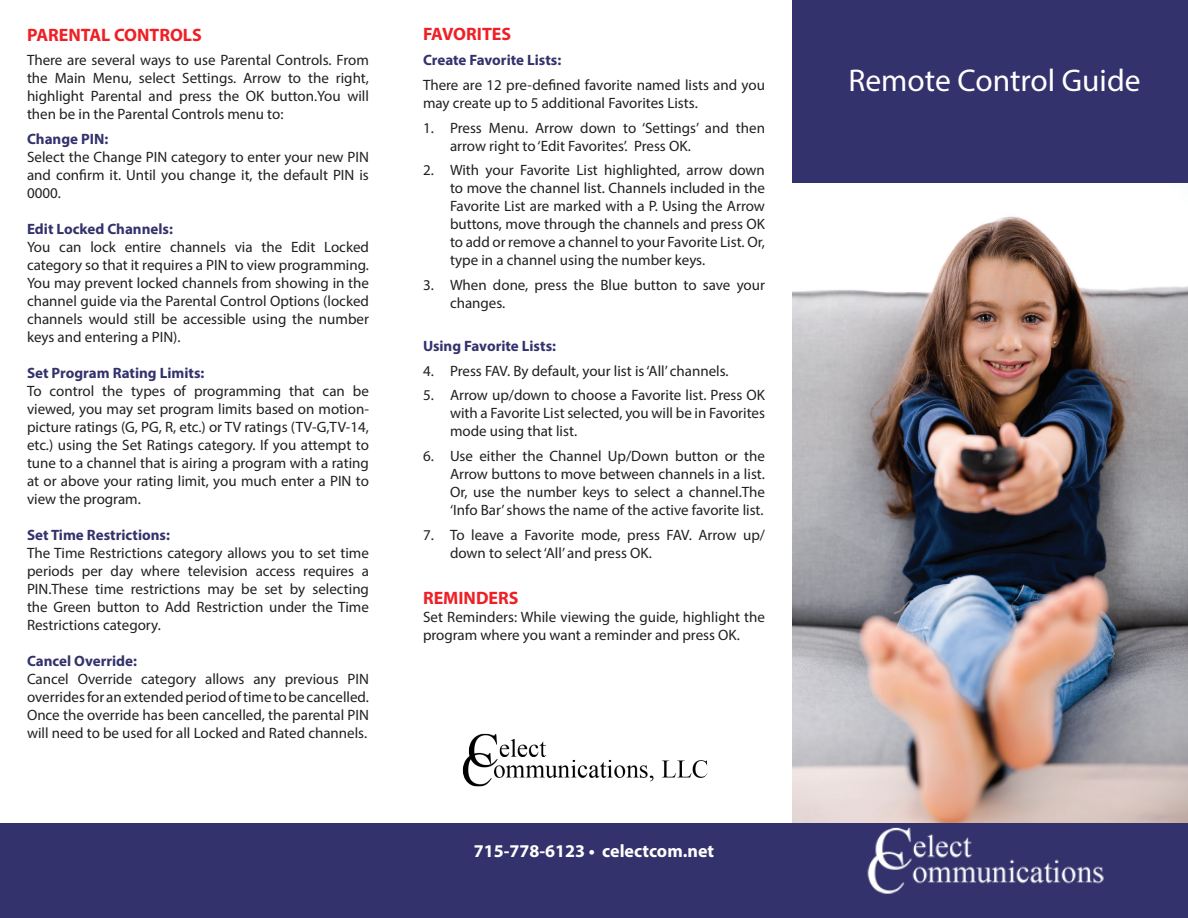
<style>
.page{position:relative;width:1188px;height:918px;background:#fff}
.page>*{position:absolute;margin:0;border:0;box-sizing:border-box;transform-origin:0 0}
.t1{font:31.5px "Myriad Pro";color:#fff}
.t2{font:700 18px "Myriad Pro";color:#ee2026}
.t3{font:700 18px "Myriad Pro";color:#fff}
.t4{font:15px/18px "Myriad Pro";color:#231f20;text-align:justify}
.t5{font:700 15px "Myriad Pro";color:#33326c}
</style>
<div class="page">
<img style="left:792px;top:216px;width:396px;height:608px">
<div style="left:0;top:824px;width:1188px;height:94px;background:#33326c"></div>
<div style="left:792px;top:0;width:396px;height:183px;background:#33326c"></div>
<img style="left:462px;top:733px;width:246px;height:54px">
<img style="left:853px;top:820px;width:271px;height:74px">
<p class="t2" style="left:27px;top:23px;width:176px">PARENTAL CONTROLS</p>
<p class="t4" style="left:27px;top:51px;width:343px">There are several ways to use Parental Controls. From the Main Menu, select Settings. Arrow to the right, highlight Parental and press the OK button.You will then be in the Parental Controls menu to:</p>
<p class="t5" style="left:27px;top:129px;width:83px">Change PIN:</p>
<p class="t4" style="left:27px;top:148px;width:343px">Select the Change PIN category to enter your new PIN and confirm it. Until you change it, the default PIN is 0000.</p>
<p class="t5" style="left:27px;top:219px;width:147px">Edit Locked Channels:</p>
<p class="t4" style="left:27px;top:238px;width:344px">You can lock entire channels via the Edit Locked category so that it requires a PIN to view programming.<br>You may prevent locked channels from showing in the channel guide via the Parental Control Options (locked channels would still be accessible using the number keys and entering a PIN).</p>
<p class="t5" style="left:27px;top:363px;width:179px">Set Program Rating Limits:</p>
<p class="t4" style="left:27px;top:382px;width:344px">To control the types of programming that can be viewed, you may set program limits based on motion&shy;picture ratings (G, PG, R, etc.) or TV ratings (TV-G,TV-14, etc.) using the Set Ratings category. If you attempt to tune to a channel that is airing a program with a rating at or above your rating limit, you much enter a PIN to view the program.</p>
<p class="t5" style="left:27px;top:525px;width:145px">Set Time Restrictions:</p>
<p class="t4" style="left:27px;top:544px;width:344px">The Time Restrictions category allows you to set time periods per day where television access requires a PIN.These time restrictions may be set by selecting the Green button to Add Restriction under the Time Restrictions category.</p>
<p class="t5" style="left:27px;top:651px;width:111px">Cancel Override:</p>
<p class="t4" style="left:27px;top:670px;width:344px">Cancel Override category allows any previous PIN overrides for an extended period of time to be cancelled.<br>Once the override has been cancelled, the parental PIN will need to be used for all Locked and Rated channels.</p>
<p class="t2" style="left:423px;top:23px;width:90px">FAVORITES</p>
<p class="t5" style="left:423px;top:50px;width:140px">Create Favorite Lists:</p>
<p class="t4" style="left:423px;top:76px;width:344px">There are 12 pre-defined favorite named lists and you may create up to 5 additional Favorites Lists.</p>
<p class="t4" style="left:450px;top:118px;width:317px;text-indent:-27px">1. Press Menu. Arrow down to ‘Settings’ and then arrow right to ‘Edit Favorites’. Press OK.</p>
<p class="t4" style="left:450px;top:161px;width:317px;text-indent:-27px">2. With your Favorite List highlighted, arrow down to move the channel list. Channels included in the Favorite List are marked with a P. Using the Arrow buttons, move through the channels and press OK to add or remove a channel to your Favorite List. Or, type in a channel using the number keys.</p>
<p class="t4" style="left:450px;top:276px;width:316px;text-indent:-27px">3. When done, press the Blue button to save your changes.</p>
<p class="t5" style="left:423px;top:336px;width:135px">Using Favorite Lists:</p>
<p class="t4" style="left:423px;top:361px;width:307px">4. Press FAV. By default, your list is ‘All’ channels.</p>
<p class="t4" style="left:450px;top:386px;width:317px;text-indent:-27px">5. Arrow up/down to choose a Favorite list. Press OK with a Favorite List selected, you will be in Favorites mode using that list.</p>
<p class="t4" style="left:450px;top:447px;width:316px;text-indent:-27px">6. Use either the Channel Up/Down button or the Arrow buttons to move between channels in a list.<br>Or, use the number keys to select a channel.The ‘Info Bar’ shows the name of the active favorite list.</p>
<p class="t4" style="left:450px;top:526px;width:317px;text-indent:-27px">7. To leave a Favorite mode, press FAV. Arrow up/ down to select ‘All’ and press OK.</p>
<p class="t2" style="left:423px;top:587px;width:97px">REMINDERS</p>
<p class="t4" style="left:423px;top:608px;width:344px">Set Reminders: While viewing the guide, highlight the program where you want a reminder and press OK.</p>
<p class="t3" style="left:474px;top:839px;width:242px">715-778-6123 • celectcom.net</p>
<p class="t1" style="left:848px;top:61px;width:294px">Remote Control Guide</p>
</div>
